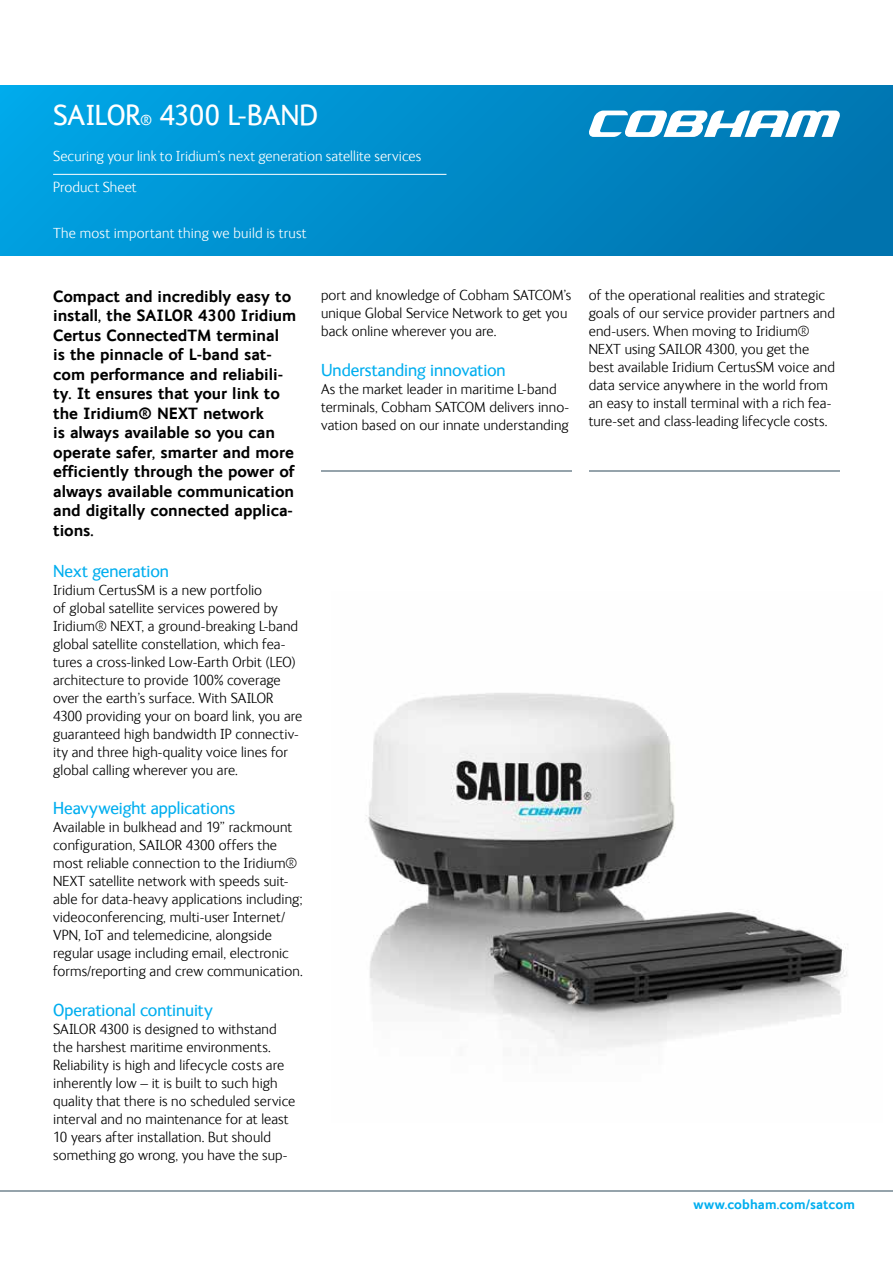
<style>
.page{position:relative;width:893px;height:1263px;background:#fff}
.page>*{position:absolute;margin:0;border:0;box-sizing:border-box;transform-origin:0 0}
.t1{font:30px "FS Ingrid";letter-spacing:-.005em;color:#fff}
.t2{font:18px "FS Ingrid";letter-spacing:-.005em;color:#00aeef}
.t3{font:700 16.5px/19.5px "FS Ingrid";color:#000}
.t4{font:300 15px/18px "FS Ingrid";letter-spacing:.005em;color:#000}
.t5{font:300 15px/30.8px "FS Ingrid";letter-spacing:.01em;color:#fff}
.t6{font:700 13.5px "FS Ingrid";letter-spacing:.005em;color:#00aeef}
.s1{font-size:15px}
</style>
<div class="page">
<hr style="left:0;top:1191px;width:893px;height:1px;background:#95a3ab">
<div style="left:0;top:85px;width:893px;height:170px;background:linear-gradient(to right,#00a4e5,#0072ad)"></div>
<svg style="left:588px;top:111px;width:253px;height:26px"></svg>
<img style="left:366px;top:693px;width:482px;height:356px">
<hr style="left:53px;top:174px;width:393px;height:1px;background:#fff">
<hr style="left:321px;top:470px;width:251px;height:2px;background:#95a3ab">
<hr style="left:589px;top:470px;width:251px;height:2px;background:#95a3ab">
<h1 class="t1" style="left:53px;top:95px;width:267px">SAILOR<span class="s1">®</span> 4300 L-BAND</h1>
<p class="t5" style="left:53px;top:140px;width:370px">Securing your link to Iridium’s next generation satellite services<br>Product Sheet</p>
<p class="t5" style="left:53px;top:217px;width:255px">The most important thing we build is trust</p>
<p class="t3" style="left:53px;top:286px;width:245px">Compact and incredibly easy to install, the SAILOR 4300 Iridium<br>Certus ConnectedTM terminal<br>is the pinnacle of L-band sat&shy;com performance and reliabili&shy;ty. It ensures that your link to the Iridium® NEXT network<br>is always available so you can operate safer, smarter and more efficiently through the power of always available communication and digitally connected applica&shy;tions.</p>
<p class="t2" style="left:53px;top:559px;width:117px">Next generation</p>
<p class="t4" style="left:53px;top:580px;width:251px">Iridium CertusSM is a new portfolio<br>of global satellite services powered by Iridium® NEXT, a ground-breaking L-band global satellite constellation, which fea&shy;tures a cross-linked Low-Earth Orbit (LEO) architecture to provide 100% coverage over the earth’s surface. With SAILOR 4300 providing your on board link, you are guaranteed high bandwidth IP connectiv&shy;ity and three high-quality voice lines for global calling wherever you are.</p>
<p class="t2" style="left:53px;top:796px;width:184px">Heavyweight applications</p>
<p class="t4" style="left:53px;top:818px;width:251px">Available in bulkhead and 19” rackmount configuration, SAILOR 4300 offers the most reliable connection to the Iridium® NEXT satellite network with speeds suit&shy;able for data-heavy applications including; videoconferencing, multi-user Internet/ VPN, IoT and telemedicine, alongside regular usage including email, electronic forms/reporting and crew communication.</p>
<p class="t2" style="left:53px;top:998px;width:161px">Operational continuity</p>
<p class="t4" style="left:53px;top:1019px;width:244px">SAILOR 4300 is designed to withstand the harshest maritime environments.<br>Reliability is high and lifecycle costs are inherently low – it is built to such high quality that there is no scheduled service interval and no maintenance for at least 10 years after installation. But should something go wrong, you have the sup-</p>
<p class="t4" style="left:321px;top:286px;width:252px">port and knowledge of Cobham SATCOM’s unique Global Service Network to get you back online wherever you are.</p>
<p class="t2" style="left:321px;top:358px;width:186px">Understanding innovation</p>
<p class="t4" style="left:321px;top:379px;width:250px">As the market leader in maritime L-band terminals, Cobham SATCOM delivers inno&shy;vation based on our innate understanding</p>
<p class="t4" style="left:589px;top:286px;width:248px">of the operational realities and strategic goals of our service provider partners and end-users. When moving to Iridium® NEXT using SAILOR 4300, you get the best available Iridium CertusSM voice and data service anywhere in the world from an easy to install terminal with a rich fea&shy;ture-set and class-leading lifecycle costs.</p>
<p class="t6" style="left:693px;top:1196px;width:163px">www.cobham.com/satcom</p>
</div>
